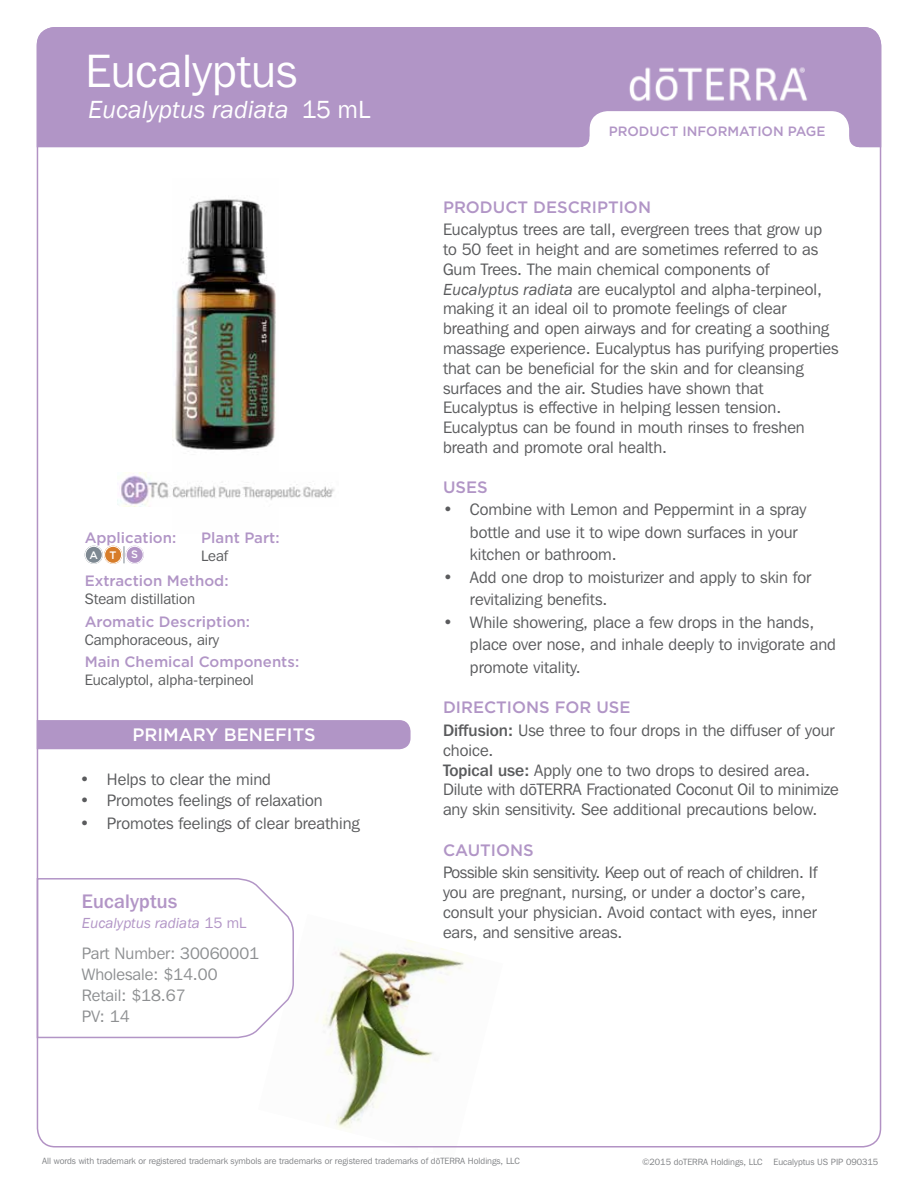
<style>
.page{position:relative;width:918px;height:1188px;background:#fff}
.page>*{position:absolute;margin:0;border:0;box-sizing:border-box;transform-origin:0 0}
.t1{font:46.5px "Franklin Gothic IT Cby BT";color:#fff}
.t2{font:italic 25.5px "Franklin Gothic";color:#fff}
.t3{font:500 19.5px "Franklin Gothic IT Cby BT";letter-spacing:.01em;color:#b295c6}
.t4{font:500 18px "Gotham";color:#fff}
.t5{font:16.5px/19.8px "Franklin Gothic IT Cby BT";color:#5a5b5d}
.t6{font:16.5px/21px "Franklin Gothic IT Cby BT";color:#8e9092}
.t7{font:500 16.5px "Gotham";color:#b195c6}
.t8{font:500 15px "Gotham";color:#b195c6}
.t9{font:15px "Franklin Gothic IT Cby BT";color:#5a5b5d}
.t10{font:italic 15px "Franklin Gothic";color:#b295c6}
.t11{font:500 13.5px "Gotham";color:#b195c6}
.t12{font:500 10.8px "Gotham";color:#fff}
.t13{font:9px "Franklin Gothic IT Cby BT";color:#808285}
.s1{font-style:normal}
.s2{font-family:"Franklin Gothic IT Cby BT";font-style:normal}
.s3{font-family:"Franklin Gothic";font-style:italic}
.s4{font-weight:500}
.s5{font-family:"Franklin Gothic"}
</style>
<div class="page">
<img style="left:316px;top:940px;width:148px;height:189px">
<svg style="left:36px;top:877px;width:258px;height:162px"></svg>
<img style="left:172px;top:199px;width:104px;height:251px">
<div style="left:37px;top:27px;width:844px;height:120px;background:#b195c6"></div>
<img style="left:618px;top:64px;width:201px;height:41px">
<svg style="left:36px;top:719px;width:375px;height:31px;background:#b69bc9"></svg>
<svg style="left:580px;top:111px;width:279px;height:37px"></svg>
<svg style="left:123px;top:546px;width:1px;height:17px"></svg>
<svg style="left:85px;top:546px;width:18px;height:18px"></svg>
<div style="left:85px;top:546px;width:17px;height:17px;border:1px solid #fff;border-radius:50%"></div>
<div style="left:104px;top:546px;width:18px;height:18px;background:#d77d2a;border-radius:50%"></div>
<div style="left:104px;top:546px;width:18px;height:17px;border:1px solid #fff;border-radius:50%"></div>
<div style="left:126px;top:546px;width:18px;height:18px;background:#b295c6;border-radius:50%"></div>
<div style="left:126px;top:546px;width:17px;height:17px;border:1px solid #fff;border-radius:50%"></div>
<img style="left:117px;top:472px;width:218px;height:34px">
<h1 class="t1" style="left:85px;top:42px;width:213px">Eucalyptus</h1>
<h2 class="t2" style="left:88px;top:94px;width:284px">Eucalyptus radiata <span class="s1">15 mL</span></h2>
<p class="t8" style="left:85px;top:528px;width:93px">Application:</p>
<p class="t12" style="left:90px;top:548px;width:29px">A T</p>
<p class="t12" style="left:131px;top:548px;width:8px">S</p>
<p class="t8" style="left:85px;top:571px;width:145px">Extraction Method:</p>
<p class="t9" style="left:85px;top:590px;width:112px">Steam distillation</p>
<p class="t8" style="left:85px;top:612px;width:167px">Aromatic Description:</p>
<p class="t9" style="left:85px;top:630px;width:136px">Camphoraceous, airy</p>
<p class="t8" style="left:85px;top:652px;width:216px">Main Chemical Components:</p>
<p class="t9" style="left:85px;top:671px;width:171px">Eucalyptol, alpha-terpineol</p>
<p class="t8" style="left:201px;top:528px;width:80px">Plant Part:</p>
<p class="t9" style="left:201px;top:546px;width:28px">Leaf</p>
<p class="t4" style="left:132px;top:723px;width:185px">PRIMARY BENEFITS</p>
<p class="t5" style="left:80px;top:770px;width:193px">• Helps to clear the mind</p>
<p class="t5" style="left:80px;top:791px;width:244px">• Promotes feelings of relaxation</p>
<p class="t5" style="left:80px;top:813px;width:281px">• Promotes feelings of clear breathing</p>
<p class="t3" style="left:82px;top:889px;width:97px">Eucalyptus</p>
<p class="t10" style="left:82px;top:913px;width:166px">Eucalyptus radiata <span class="s2">15 mL</span></p>
<p class="t6" style="left:82px;top:943px;width:179px">Part Number: 30060001<br>Wholesale: $14.00<br>Retail: $18.67<br>PV: 14</p>
<p class="t11" style="left:609px;top:123px;width:218px">PRODUCT INFORMATION PAGE</p>
<p class="t7" style="left:443px;top:196px;width:210px">PRODUCT DESCRIPTION</p>
<p class="t5" style="left:443px;top:219px;width:397px">Eucalyptus trees are tall, evergreen trees that grow up to 50 feet in height and are sometimes referred to as Gum Trees. The main chemical components of <span class="s3">Eucalyptus radiata</span> are eucalyptol and alpha-terpineol, making it an ideal oil to promote feelings of clear breathing and open airways and for creating a soothing massage experience. Eucalyptus has purifying properties that can be beneficial for the skin and for cleansing surfaces and the air. Studies have shown that Eucalyptus is effective in helping lessen tension.<br>Eucalyptus can be found in mouth rinses to freshen breath and promote oral health.</p>
<p class="t7" style="left:443px;top:476px;width:46px">USES</p>
<p class="t5" style="left:470px;top:498px;width:338px;line-height:22.5px;text-indent:-27px">• Combine with Lemon and Peppermint in a spray bottle and use it to wipe down surfaces in your kitchen or bathroom.</p>
<p class="t5" style="left:470px;top:565px;width:343px;line-height:22.5px;text-indent:-27px">• Add one drop to moisturizer and apply to skin for revitalizing benefits.</p>
<p class="t5" style="left:470px;top:610px;width:368px;line-height:22.5px;text-indent:-27px">• While showering, place a few drops in the hands, place over nose, and inhale deeply to invigorate and promote vitality.</p>
<p class="t7" style="left:443px;top:697px;width:189px">DIRECTIONS FOR USE</p>
<p class="t5" style="left:443px;top:720px;width:397px"><span class="s4">Diffusion:</span> Use three to four drops in the diffuser of your choice.<br><span class="s4">Topical use:</span> Apply one to two drops to desired area.<br>Dilute with d<span class="s5">ō</span>TERRA Fractionated Coconut Oil to minimize any skin sensitivity. See additional precautions below.</p>
<p class="t7" style="left:443px;top:839px;width:92px">CAUTIONS</p>
<p class="t5" style="left:443px;top:863px;width:376px">Possible skin sensitivity. Keep out of reach of children. If you are pregnant, nursing, or under a doctor’s care, consult your physician. Avoid contact with eyes, inner ears, and sensitive areas.</p>
<p class="t13" style="left:42px;top:1155px;width:479px">All words with trademark or registered trademark symbols are trademarks or registered trademarks of d<span class="s5">ō</span>TERRA Holdings, LLC</p>
<p class="t13" style="left:642px;top:1156px;width:238px">©2015 doTERRA Holdings, LLC Eucalyptus US PIP 090315</p>
</div>
